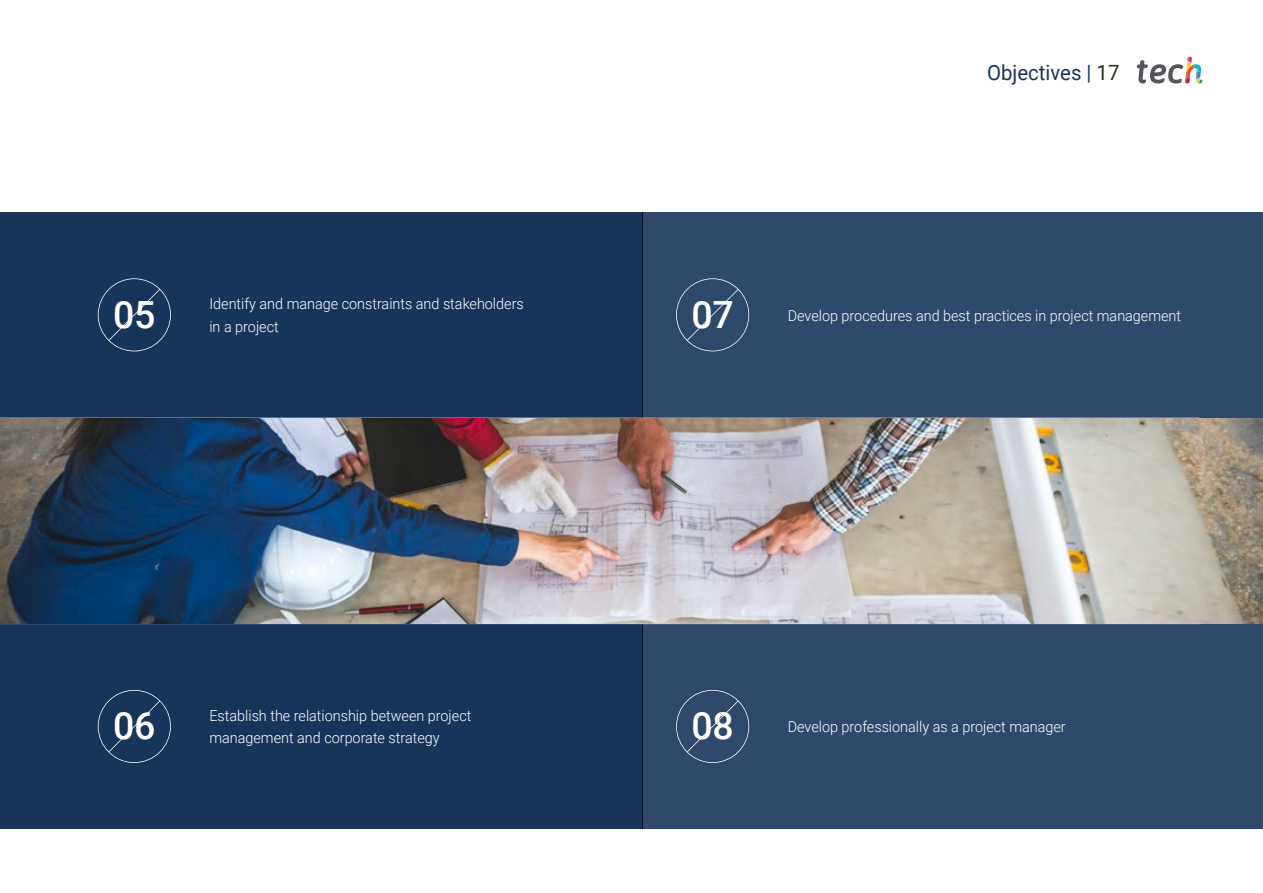
<style>
.page{position:relative;width:1263px;height:893px;background:#fff}
.page>*{position:absolute;margin:0;border:0;box-sizing:border-box;transform-origin:0 0}
.t1{font:500 37.5px "Roboto";color:#fff}
.t2{font:21px "Roboto";color:#1a355c}
.t3{font:300 15px/22.5px "Roboto";color:#fff;scale:.96 1}
.s1{color:#312e20}
</style>
<div class="page">
<svg style="left:1137px;top:57px;width:65px;height:27px"></svg>
<div style="left:0;top:213px;width:642px;height:616px;background:#17355b"></div>
<div style="left:642px;top:213px;width:621px;height:616px;background:#2e496b"></div>
<svg style="left:98px;top:278px;width:73px;height:73px"></svg>
<svg style="left:676px;top:278px;width:73px;height:73px"></svg>
<svg style="left:98px;top:690px;width:73px;height:73px"></svg>
<svg style="left:676px;top:690px;width:73px;height:73px"></svg>
<hr style="left:0;top:623px;width:1199px;height:1px;background:#fff">
<img style="left:0;top:418px;width:1263px;height:205px">
<h2 class="t2" style="left:987px;top:57px;width:134px">Objectives | <span class="s1">17</span></h2>
<p class="t3" style="left:209px;top:292px;width:329px">Identify and manage constraints and stakeholders in a project</p>
<h1 class="t1" style="left:113px;top:288px;width:44px">05</h1>
<h1 class="t1" style="left:691px;top:288px;width:44px">07</h1>
<p class="t3" style="left:788px;top:304px;width:411px">Develop procedures and best practices in project management</p>
<p class="t3" style="left:209px;top:704px;width:274px">Establish the relationship between project management and corporate strategy</p>
<h1 class="t1" style="left:113px;top:699px;width:44px">06</h1>
<h1 class="t1" style="left:691px;top:699px;width:44px">08</h1>
<p class="t3" style="left:788px;top:715px;width:291px">Develop professionally as a project manager</p>
</div>
